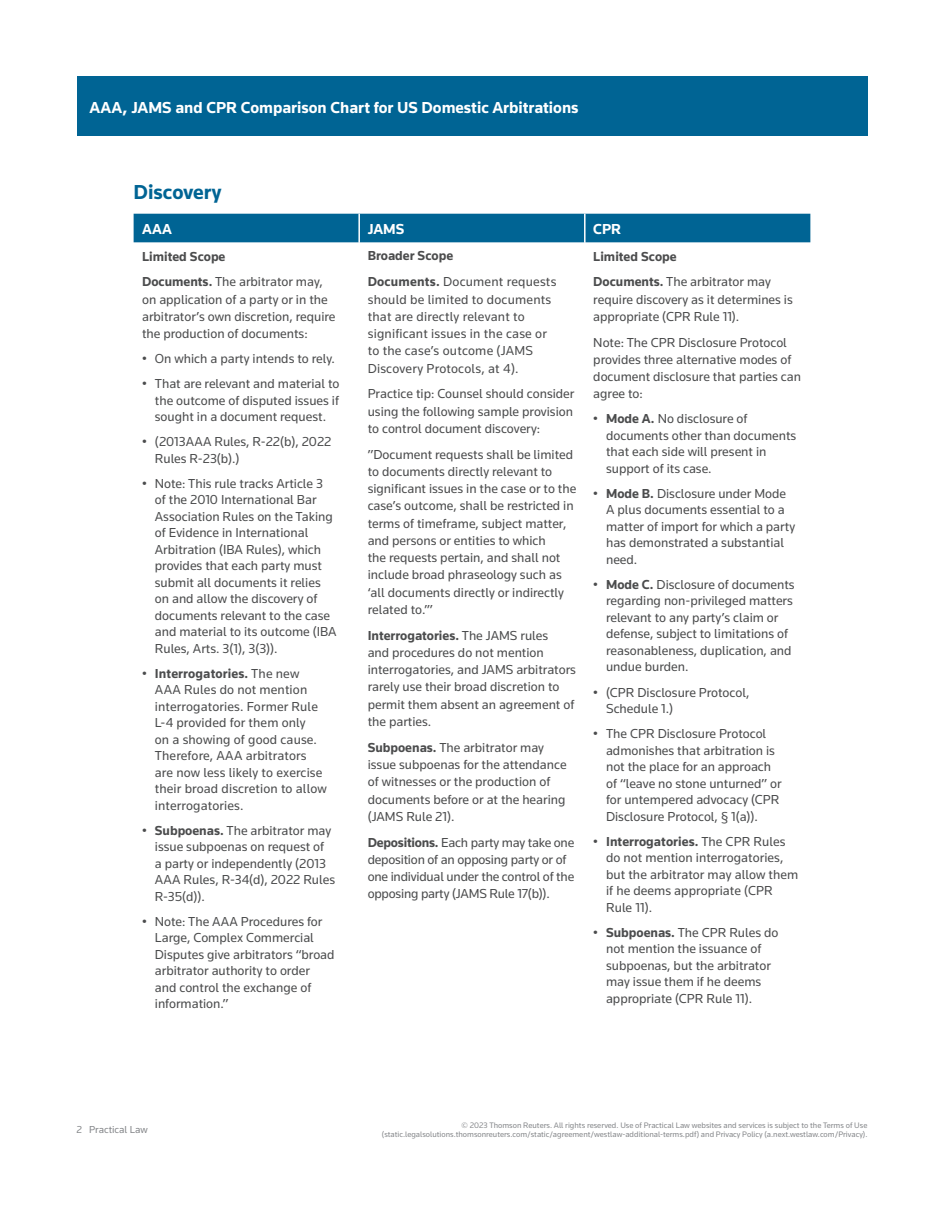
<style>
.page{position:relative;width:944px;height:1214px;background:#fff}
.page>*{position:absolute;margin:0;border:0;box-sizing:border-box;transform-origin:0 0}
.t1{font:700 21px "Knowledge";color:#006494}
.t2{font:700 16.5px "Knowledge";color:#fff}
.t3{font:700 15px "Knowledge";color:#fff}
.t4{font:13.5px/16.5px "Knowledge";color:#4b4c4d}
.t5{font:700 13.5px/25.8px "Knowledge";color:#4b4c4d}
.t6{font:10.5px "Knowledge";color:#86888b}
.t7{font:8.25px/9.8px "Knowledge";color:#86888b;text-align:right}
.s1{font-weight:400}
.s2{font-weight:700}
</style>
<div class="page">
<div style="left:77px;top:77px;width:790px;height:59px;background:#006494"></div>
<div style="left:134px;top:214px;width:676px;height:28px;background:#006494"></div>
<p class="t2" style="left:89px;top:97px;width:490px">AAA, JAMS and CPR Comparison Chart for US Domestic Arbitrations</p>
<h1 class="t1" style="left:134px;top:179px;width:89px">Discovery</h1>
<p class="t3" style="left:142px;top:219px;width:31px">AAA</p>
<p class="t3" style="left:368px;top:219px;width:38px">JAMS</p>
<p class="t3" style="left:593px;top:219px;width:29px">CPR</p>
<p class="t5" style="left:142px;top:243px;width:182px">Limited Scope<br>Documents. <span class="s1">The arbitrator may,</span></p>
<p class="t4" style="left:142px;top:290px;width:195px;line-height:17.2px">on application of a party or in the arbitrator’s own discretion, require the production of documents:</p>
<p class="t4" style="left:142px;top:350px;width:194px">• On which a party intends to rely.</p>
<p class="t4" style="left:155px;top:375px;width:186px;text-align:justify;text-indent:-13px">• That are relevant and material to the outcome of disputed issues if sought in a document request.</p>
<p class="t4" style="left:155px;top:433px;width:178px;text-indent:-13px">• (2013AAA Rules, R-22(b), 2022<br>Rules R-23(b).)</p>
<p class="t4" style="left:155px;top:475px;width:183px;text-indent:-13px">• Note: This rule tracks Article 3 of the 2010 International Bar<br>Association Rules on the Taking of Evidence in International<br>Arbitration (IBA Rules), which provides that each party must submit all documents it relies on and allow the discovery of documents relevant to the case and material to its outcome (IBA<br>Rules, Arts. 3(1), 3(3)).</p>
<p class="t4" style="left:155px;top:664px;width:173px;text-indent:-13px">• <span class="s2">Interrogatories.</span> The new<br>AAA Rules do not mention interrogatories. Former Rule<br>L-4 provided for them only<br>on a showing of good cause.<br>Therefore, AAA arbitrators are now less likely to exercise their broad discretion to allow interrogatories.</p>
<p class="t4" style="left:155px;top:821px;width:182px;text-indent:-13px">• <span class="s2">Subpoenas.</span> The arbitrator may issue subpoenas on request of<br>a party or independently (2013<br>AAA Rules, R-34(d), 2022 Rules<br>R-35(d)).</p>
<p class="t4" style="left:155px;top:912px;width:181px;text-indent:-13px">• Note: The AAA Procedures for<br>Large, Complex Commercial<br>Disputes give arbitrators “broad arbitrator authority to order and control the exchange of information.”</p>
<p class="t5" style="left:593px;top:243px;width:179px">Limited Scope<br>Documents. <span class="s1">The arbitrator may</span></p>
<p class="t4" style="left:593px;top:290px;width:201px;line-height:17.2px">require discovery as it determines is appropriate (CPR Rule 11).</p>
<p class="t4" style="left:593px;top:333px;width:209px;line-height:17.2px">Note: The CPR Disclosure Protocol provides three alternative modes of document disclosure that parties can agree to:</p>
<p class="t4" style="left:606px;top:410px;width:192px;text-indent:-13px">• <span class="s2">Mode A.</span> No disclosure of documents other than documents that each side will present in support of its case.</p>
<p class="t4" style="left:606px;top:485px;width:190px;text-indent:-13px">• <span class="s2">Mode B.</span> Disclosure under Mode<br>A plus documents essential to a matter of import for which a party has demonstrated a substantial need.</p>
<p class="t4" style="left:606px;top:576px;width:190px;text-indent:-13px">• <span class="s2">Mode C.</span> Disclosure of documents regarding non-privileged matters relevant to any party’s claim or defense, subject to limitations of reasonableness, duplication, and undue burden.</p>
<p class="t4" style="left:606px;top:683px;width:145px;text-indent:-13px">• (CPR Disclosure Protocol,<br>Schedule 1.)</p>
<p class="t4" style="left:606px;top:725px;width:177px;text-indent:-13px">• The CPR Disclosure Protocol admonishes that arbitration is not the place for an approach of “leave no stone unturned” or for untempered advocacy (CPR<br>Disclosure Protocol, § 1(a)).</p>
<p class="t4" style="left:606px;top:832px;width:194px;text-indent:-13px">• <span class="s2">Interrogatories.</span> The CPR Rules do not mention interrogatories, but the arbitrator may allow them if he deems appropriate (CPR<br>Rule 11).</p>
<p class="t4" style="left:606px;top:923px;width:174px;text-indent:-13px">• <span class="s2">Subpoenas.</span> The CPR Rules do not mention the issuance of subpoenas, but the arbitrator may issue them if he deems appropriate (CPR Rule 11).</p>
<p class="t5" style="left:368px;top:243px;width:190px">Broader Scope<br>Documents. <span class="s1">Document requests</span></p>
<p class="t4" style="left:368px;top:290px;width:185px;line-height:17.2px">should be limited to documents that are directly relevant to significant issues in the case or to the case’s outcome (JAMS<br>Discovery Protocols, at 4).</p>
<p class="t4" style="left:368px;top:385px;width:208px;line-height:17.2px;text-align:justify">Practice tip: Counsel should consider using the following sample provision to control document discovery:</p>
<p class="t4" style="left:368px;top:445px;width:210px;line-height:17.2px">”Document requests shall be limited to documents directly relevant to significant issues in the case or to the case’s outcome, shall be restricted in terms of timeframe, subject matter, and persons or entities to which<br>the requests pertain, and shall not include broad phraseology such as ‘all documents directly or indirectly related to.’”</p>
<p class="t4" style="left:368px;top:626px;width:210px;line-height:17.2px"><span class="s2">Interrogatories.</span> The JAMS rules<br>and procedures do not mention interrogatories, and JAMS arbitrators rarely use their broad discretion to permit them absent an agreement of the parties.</p>
<p class="t4" style="left:368px;top:738px;width:200px;line-height:17.2px"><span class="s2">Subpoenas.</span> The arbitrator may issue subpoenas for the attendance of witnesses or the production of documents before or at the hearing (JAMS Rule 21).</p>
<p class="t4" style="left:368px;top:833px;width:208px;line-height:17.2px"><span class="s2">Depositions.</span> Each party may take one deposition of an opposing party or of one individual under the control of the opposing party (JAMS Rule 17(b)).</p>
<p class="t6" style="left:77px;top:1123px;width:73px">2 Practical Law</p>
<p class="t7" style="left:382px;top:1119px;width:487px">© 2023 Thomson Reuters. All rights reserved. Use of Practical Law websites and services is subject to the Terms of Use (static.legalsolutions.thomsonreuters.com/static/agreement/westlaw-additional-terms.pdf) and Privacy Policy (a.next.westlaw.com/Privacy).</p>
</div>
